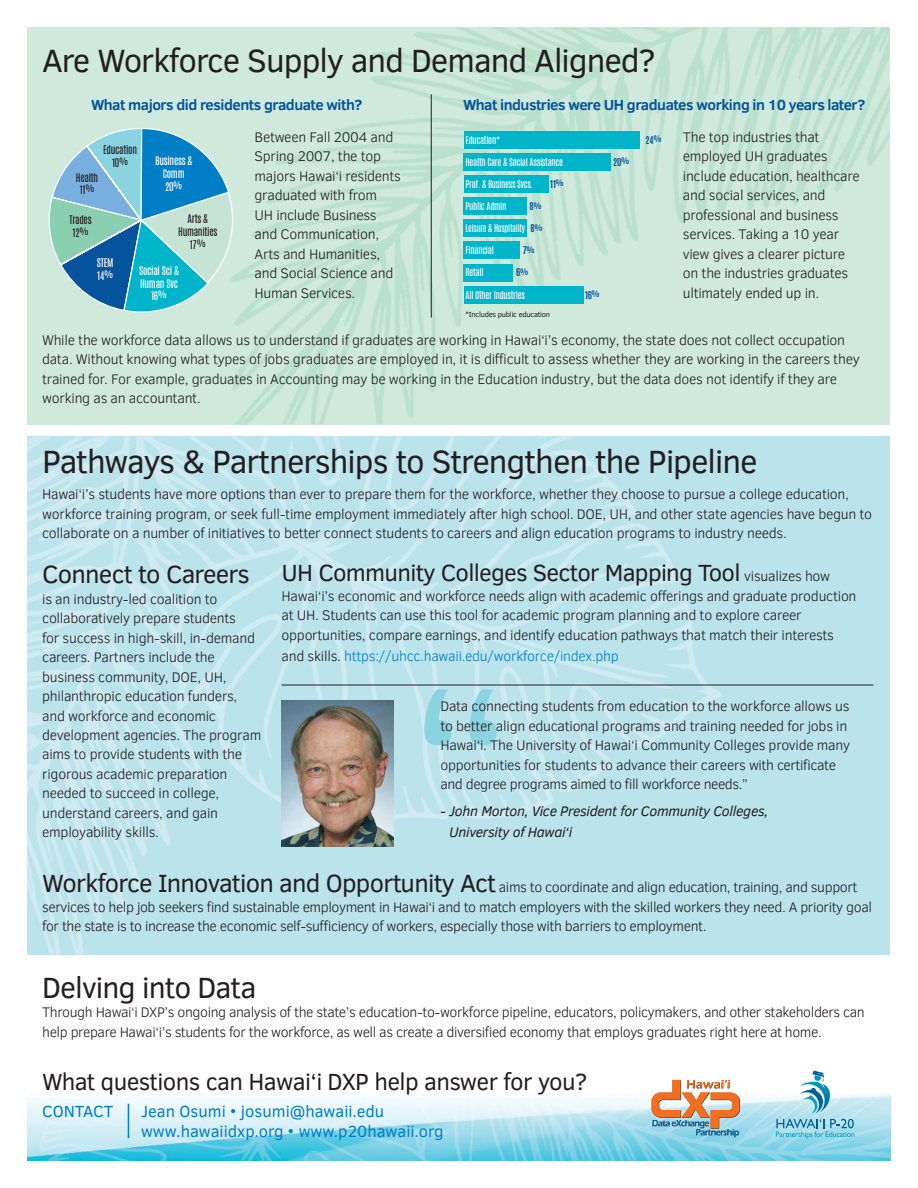
<style>
.page{position:relative;width:918px;height:1188px;background:#fff}
.page>*{position:absolute;margin:0;border:0;box-sizing:border-box;transform-origin:0 0}
.t1{font:226.2px "Clear Sans";color:#8ad4e1}
.t2{font:33px "Clear Sans";letter-spacing:-.03em;color:#231f20}
.t3{font:30px "Clear Sans";letter-spacing:-.03em;color:#231f20}
.t4{font:25.5px "Clear Sans";letter-spacing:-.03em;color:#231f20}
.t5{font:24px "Clear Sans";letter-spacing:-.03em;color:#231f20}
.t6{font:16.5px/19.8px "Clear Sans";color:#007fc6}
.t7{font:700 15px "Clear Sans";letter-spacing:-.03em;color:#04539c}
.t8{font:300 14.25px/19.5px "Clear Sans";letter-spacing:-.02em;color:#231f20}
.t9{font:italic 14.25px/21px "Clear Sans";letter-spacing:-.02em;color:#231f20}
.t10{font:300 14.25px "Clear Sans";letter-spacing:-.02em;color:#007fc6}
.t11{font:10.05px/12.9px "Antonio";letter-spacing:-.03em;color:#231f20;text-align:center}
.t12{font:10.05px/12.9px "Antonio";letter-spacing:-.03em;color:#fff;text-align:center}
.t13{font:9px "Antonio";letter-spacing:-.03em;color:#fff}
.t14{font:9px "Antonio";letter-spacing:-.03em;color:#fff;scale:.95 1}
.t15{font:700 9px "Antonio";letter-spacing:-.03em;color:#04539c}
.t16{font:7.5px "Clear Sans";letter-spacing:-.03em;color:#231f20}
.s1{font-weight:700;color:#04539c}
.s2{color:#231f20}
.s3{font-weight:400;font-size:25.5px}
</style>
<div class="page">
<img style="left:27px;top:1070px;width:864px;height:91px">
<img style="left:27px;top:27px;width:863px;height:397px">
<div style="left:27px;top:436px;width:863px;height:519px;background:#bae3ec"></div>
<img style="left:27px;top:436px;width:785px;height:519px">
<hr style="left:128px;top:1104px;width:1px;height:34px;background:#007fc6">
<svg style="left:651px;top:1080px;width:89px;height:58px"></svg>
<svg style="left:776px;top:1071px;width:78px;height:68px"></svg>
<div style="left:51px;top:27px;width:179px;height:297px;background:#cfe9dc"></div>
<svg style="left:140px;top:313px;width:90px;height:339px"></svg>
<svg style="left:48px;top:127px;width:186px;height:186px;background:#72bbcd"></svg>
<div style="left:464px;top:131px;width:175px;height:17px;background:#00b4ca"></div>
<div style="left:464px;top:198px;width:63px;height:17px;background:#00b4ca"></div>
<div style="left:463px;top:153px;width:148px;height:17px;background:#00b4ca"></div>
<div style="left:464px;top:220px;width:63px;height:17px;background:#00b4ca"></div>
<div style="left:464px;top:264px;width:49px;height:17px;background:#00b4ca"></div>
<div style="left:464px;top:176px;width:84px;height:17px;background:#00b4ca"></div>
<div style="left:464px;top:242px;width:56px;height:17px;background:#00b4ca"></div>
<div style="left:464px;top:286px;width:119px;height:17px;background:#00b4ca"></div>
<hr style="left:282px;top:685px;width:591px;height:1px;background:#231f20">
<img style="left:282px;top:701px;width:111px;height:145px">
<hr style="left:431px;top:94px;width:1px;height:224px;background:#231f20">
<h2 class="t2" style="left:42px;top:39px;width:615px">Are Workforce Supply and Demand Aligned?</h2>
<p class="t7" style="left:91px;top:94px;width:273px">What majors did residents graduate with?</p>
<p class="t7" style="left:463px;top:94px;width:404px">What industries were UH graduates working in 10 years later?</p>
<p class="t11" style="left:103px;top:144px;width:36px">Education<br>10<sup>%</sup></p>
<p class="t12" style="left:155px;top:154px;width:39px">Business &amp;<br>Comm<br>20<sup>%</sup></p>
<p class="t11" style="left:178px;top:212px;width:41px">Arts &amp;<br>Humanities<br>17<sup>%</sup></p>
<p class="t11" style="left:76px;top:171px;width:24px">Health<br>11<sup>%</sup></p>
<p class="t11" style="left:70px;top:214px;width:24px">Trades<br>12<sup>%</sup></p>
<p class="t12" style="left:97px;top:257px;width:18px;text-align:left">STEM<br>14<sup>%</sup></p>
<p class="t12" style="left:139px;top:264px;width:41px">Social Sci &amp;<br>Human Svc<br>16<sup>%</sup></p>
<p class="t8" style="left:255px;top:127px;width:148px">Between Fall 2004 and<br>Spring 2007, the top majors Hawai‘i residents graduated with from<br>UH include Business and Communication,<br>Arts and Humanities, and Social Science and<br>Human Services.</p>
<p class="t8" style="left:683px;top:127px;width:178px">The top industries that employed UH graduates include education, healthcare and social services, and professional and business services. Taking a 10 year view gives a clearer picture on the industries graduates ultimately ended up in.</p>
<p class="t13" style="left:466px;top:133px;width:36px">Education*</p>
<p class="t15" style="left:646px;top:133px;width:17px">24<sup>%</sup></p>
<p class="t13" style="left:466px;top:155px;width:99px">Health Care &amp; Social Assistance</p>
<p class="t15" style="left:613px;top:155px;width:18px">20<sup>%</sup></p>
<p class="t13" style="left:466px;top:178px;width:69px">Prof. &amp; Business Svcs.</p>
<p class="t15" style="left:550px;top:177px;width:15px">11<sup>%</sup></p>
<p class="t13" style="left:466px;top:200px;width:42px">Public Admin</p>
<p class="t15" style="left:530px;top:199px;width:13px">8<sup>%</sup></p>
<p class="t14" style="left:466px;top:222px;width:82px">Leisure &amp; Hospitality <span class="s1">8</span><sup>%</sup></p>
<p class="t13" style="left:466px;top:244px;width:30px">Financial</p>
<p class="t15" style="left:523px;top:244px;width:13px">7<sup>%</sup></p>
<p class="t13" style="left:466px;top:266px;width:19px">Retail</p>
<p class="t15" style="left:516px;top:266px;width:13px">6<sup>%</sup></p>
<p class="t13" style="left:466px;top:288px;width:61px">All Other Industries</p>
<p class="t15" style="left:585px;top:288px;width:16px">16<sup>%</sup></p>
<p class="t16" style="left:466px;top:309px;width:86px">*Includes public education</p>
<p class="t8" style="left:42px;top:330px;width:819px">While the workforce data allows us to understand if graduates are working in Hawai‘i’s economy, the state does not collect occupation data. Without knowing what types of jobs graduates are employed in, it is difficult to assess whether they are working in the careers they trained for. For example, graduates in Accounting may be working in the Education industry, but the data does not identify if they are working as an accountant.</p>
<h2 class="t2" style="left:42px;top:440px;width:717px">Pathways &amp; Partnerships to Strengthen the Pipeline</h2>
<p class="t8" style="left:42px;top:484px;width:832px">Hawai‘i’s students have more options than ever to prepare them for the workforce, whether they choose to pursue a college education, workforce training program, or seek full-time employment immediately after high school. DOE, UH, and other state agencies have begun to collaborate on a number of initiatives to better connect students to careers and align education programs to industry needs.</p>
<h3 class="t4" style="left:42px;top:557px;width:209px">Connect to Careers</h3>
<p class="t8" style="left:42px;top:589px;width:221px">is an industry-led coalition to collaboratively prepare students<br>for success in high-skill, in-demand careers. Partners include the business community, DOE, UH, philanthropic education funders, and workforce and economic development agencies. The program aims to provide students with the rigorous academic preparation needed to succeed in college, understand careers, and gain employability skills.</p>
<h3 class="t5" style="left:282px;top:557px;width:461px">UH Community Colleges Sector Mapping Tool</h3>
<p class="t8" style="left:282px;top:567px;width:576px;text-indent:463px">visualizes how Hawai‘i’s economic and workforce needs align with academic offerings and graduate production at UH. Students can use this tool for academic program planning and to explore career opportunities, compare earnings, and identify education pathways that match their interests</p>
<p class="t10" style="left:282px;top:647px;width:339px"><span class="s2">and skills.</span> https://uhcc.hawaii.edu/workforce/index.php</p>
<p class="t8" style="left:440px;top:697px;width:411px">Data connecting students from education to the workforce allows us to better align educational programs and training needed for jobs in Hawai‘i. The University of Hawai‘i Community Colleges provide many opportunities for students to advance their careers with certificate and degree programs aimed to fill workforce needs.”</p>
<p class="t9" style="left:449px;top:800px;width:321px;text-indent:-9px">- John Morton, Vice President for Community Colleges,<br>University of Hawai‘i</p>
<h1 class="t1" style="left:407px;top:614px;width:108px">“</h1>
<p class="t8" style="left:42px;top:877px;width:831px"><span class="s3">Workforce Innovation and Opportunity Act</span> aims to coordinate and align education, training, and support services to help job seekers find sustainable employment in Hawai‘i and to match employers with the skilled workers they need. A priority goal for the state is to increase the economic self-sufficiency of workers, especially those with barriers to employment.</p>
<h3 class="t3" style="left:42px;top:967px;width:216px">Delving into Data</h3>
<p class="t8" style="left:42px;top:1002px;width:824px">Through Hawai‘i DXP’s ongoing analysis of the state’s education-to-workforce pipeline, educators, policymakers, and other stakeholders can help prepare Hawai‘i’s students for the workforce, as well as create a diversified economy that employs graduates right here at home.</p>
<h3 class="t5" style="left:42px;top:1066px;width:547px">What questions can Hawai‘i DXP help answer for you?</h3>
<p class="t6" style="left:42px;top:1101px;width:73px">CONTACT</p>
<p class="t6" style="left:141px;top:1101px;width:304px">Jean Osumi • josumi@hawaii.edu www.hawaiidxp.org • www.p20hawaii.org</p>
</div>
